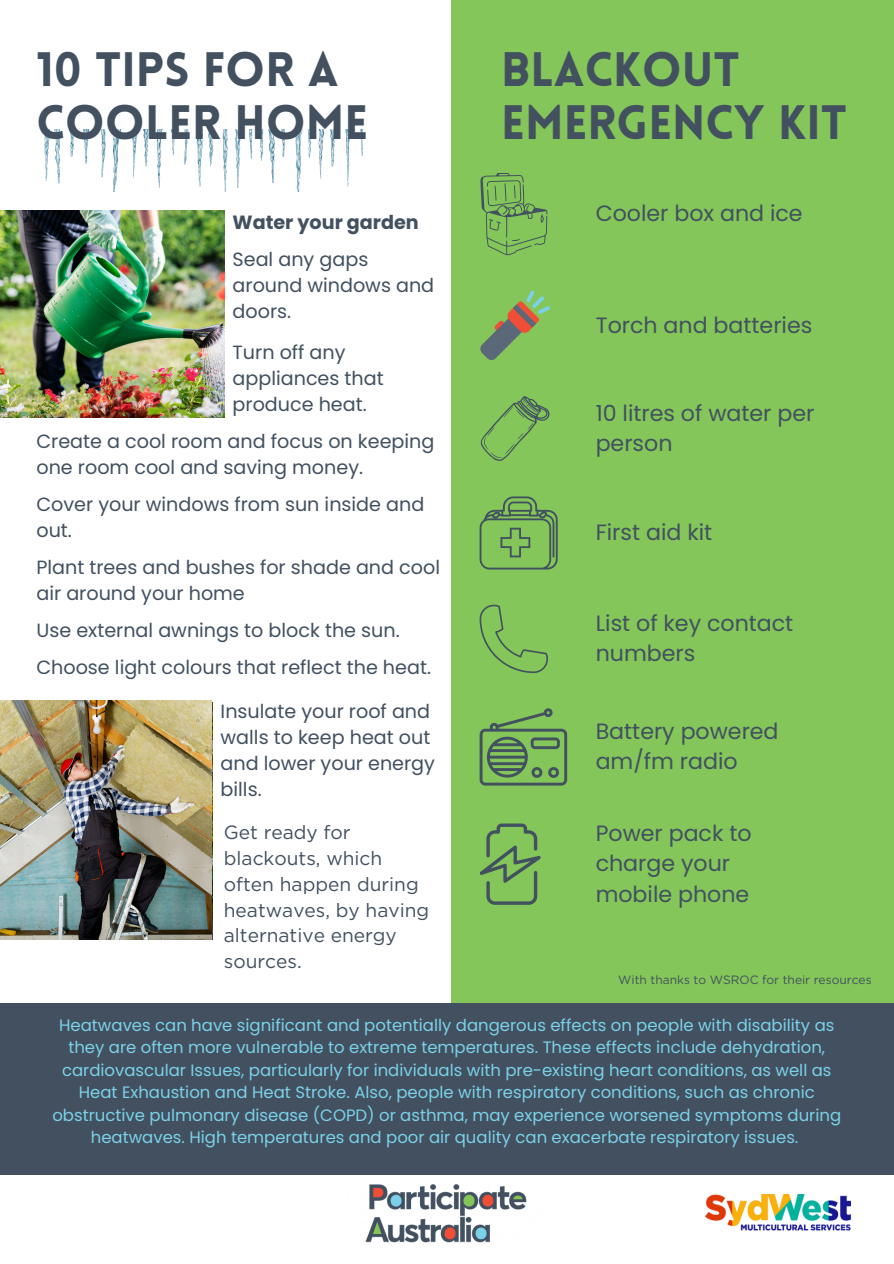
<style>
.page{position:relative;width:894px;height:1264px;background:#fff}
.page>*{position:absolute;margin:0;border:0;box-sizing:border-box;transform-origin:0 0}
.t1{font:900 47.25px/52.8px "Lovelo";color:#425060}
.t2{font:22.2px/30.3px "Poppins";color:#425060}
.t3{font:19.2px/25.8px "Poppins";color:#425060}
.t4{font:19.2px/25.8px "Gotham";color:#425060}
.t5{font:700 19.2px "Poppins";color:#425060}
.t6{font:16.5px/22.5px "Poppins";color:#7bd1e8;text-align:center}
.t7{font:12px "Gotham";color:#425060}
</style>
<div class="page">
<div style="left:451px;top:0;width:442px;height:1003px;background:#84c659"></div>
<svg style="left:480px;top:290px;width:70px;height:70px"></svg>
<svg style="left:480px;top:173px;width:67px;height:82px"></svg>
<svg style="left:480px;top:396px;width:69px;height:65px"></svg>
<svg style="left:479px;top:604px;width:69px;height:69px"></svg>
<svg style="left:479px;top:708px;width:88px;height:77px"></svg>
<svg style="left:480px;top:823px;width:60px;height:81px"></svg>
<svg style="left:479px;top:496px;width:78px;height:73px"></svg>
<img style="left:44px;top:129px;width:319px;height:62px">
<img style="left:0;top:210px;width:224px;height:207px">
<img style="left:705px;top:1194px;width:145px;height:37px">
<div style="left:0;top:1003px;width:893px;height:171px;background:#425060"></div>
<img style="left:0;top:700px;width:212px;height:239px">
<img style="left:365px;top:1184px;width:162px;height:59px">
<p class="t1" style="left:36px;top:48px;width:333px">10 TIPS FOR A<br>COOLER HOME</p>
<h2 class="t1" style="left:501px;top:48px;width:347px">BLACKOUT<br>EMERGENCY KIT</h2>
<p class="t5" style="left:232px;top:209px;width:188px">Water your garden</p>
<h2 class="t3" style="left:232px;top:246px;width:203px">Seal any gaps around windows and doors.</h2>
<p class="t3" style="left:232px;top:339px;width:153px">Turn off any appliances that produce heat.</p>
<h2 class="t3" style="left:36px;top:428px;width:399px">Create a cool room and focus on keeping one room cool and saving money.</h2>
<p class="t3" style="left:36px;top:491px;width:389px">Cover your windows from sun inside and out.</p>
<h2 class="t3" style="left:36px;top:554px;width:405px">Plant trees and bushes for shade and cool air around your home</h2>
<p class="t3" style="left:36px;top:617px;width:365px">Use external awnings to block the sun.</p>
<h1 class="t3" style="left:36px;top:654px;width:396px">Choose light colours that reflect the heat.</h1>
<p class="t3" style="left:220px;top:698px;width:216px">Insulate your roof and walls to keep heat out and lower your energy bills.</p>
<p class="t4" style="left:224px;top:820px;width:207px">Get ready for blackouts, which often happen during heatwaves, by having alternative energy sources.</p>
<p class="t2" style="left:595px;top:198px;width:208px">Cooler box and ice</p>
<h1 class="t2" style="left:595px;top:310px;width:218px">Torch and batteries</h1>
<h2 class="t2" style="left:595px;top:398px;width:220px">10 litres of water per person</h2>
<h2 class="t2" style="left:595px;top:517px;width:118px">First aid kit</h2>
<p class="t2" style="left:595px;top:608px;width:199px">List of key contact numbers</p>
<h2 class="t2" style="left:595px;top:716px;width:184px">Battery powered am/fm radio</h2>
<p class="t2" style="left:595px;top:818px;width:157px">Power pack to charge your mobile phone</p>
<h3 class="t7" style="left:618px;top:974px;width:255px">With thanks to WSROC for their resources</h3>
<h4 class="t6" style="left:52px;top:1013px;width:790px">Heatwaves can have significant and potentially dangerous effects on people with disability as they are often more vulnerable to extreme temperatures. These effects include dehydration, cardiovascular Issues, particularly for individuals with pre-existing heart conditions, as well as Heat Exhaustion and Heat Stroke. Also, people with respiratory conditions, such as chronic obstructive pulmonary disease (COPD) or asthma, may experience worsened symptoms during heatwaves. High temperatures and poor air quality can exacerbate respiratory issues.</h4>
</div>
